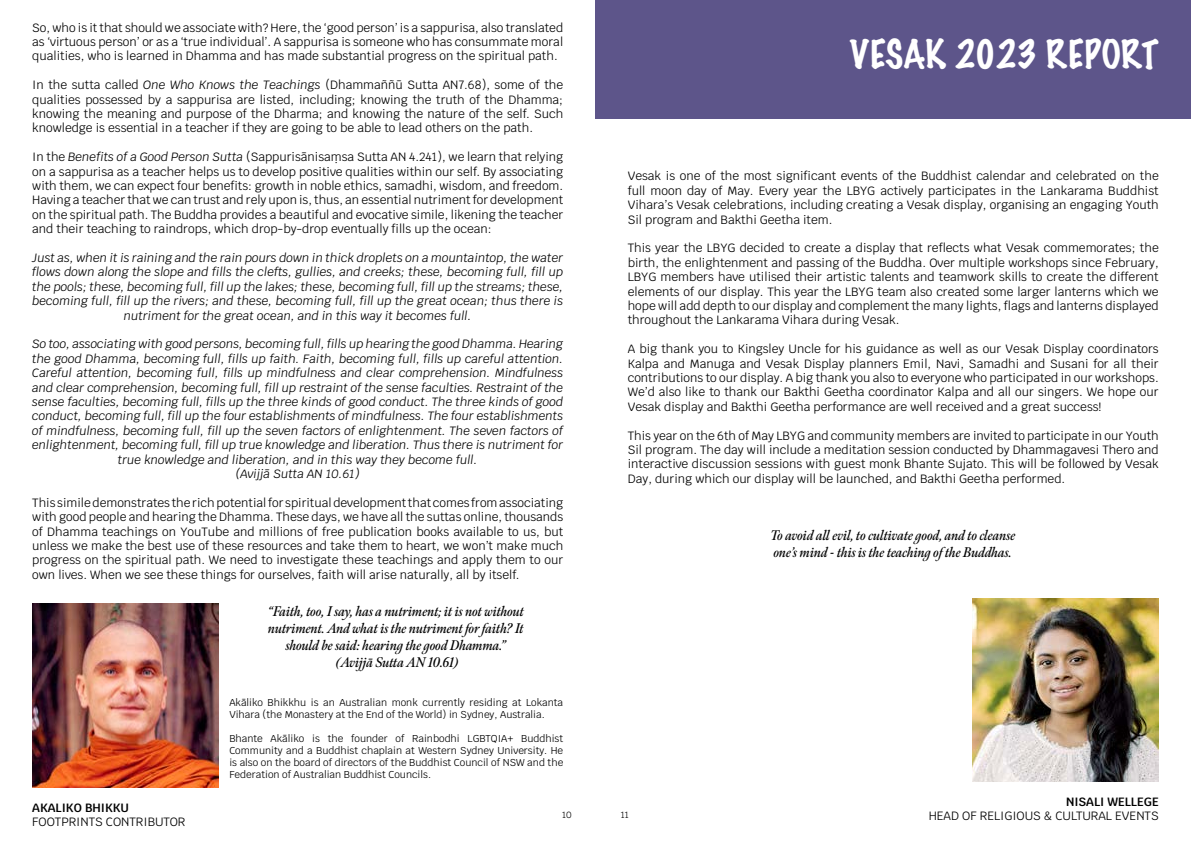
<style>
.page{position:relative;width:1191px;height:842px;background:#fff}
.page>*{position:absolute;margin:0;border:0;box-sizing:border-box;transform-origin:0 0}
.t1{font:100 36px "Marker Felt";color:#fff}
.t2{font:italic 600 14px/16.8px "Meno Display Condensed";color:#000;text-align:center}
.t3{font:12px/14.4px "Krub";color:#000;text-align:justify}
.t4{font:italic 12px/14.4px "Krub";color:#000;text-align:center}
.t5{font:600 12px "Krub";color:#000}
.t6{font:10px/12px "Krub";color:#000}
.t7{font:9px "Krub";color:#000}
.s1{font-style:italic}
</style>
<div class="page">
<div style="left:595px;top:0;width:596px;height:119px;background:#5d558a"></div>
<img style="left:32px;top:604px;width:186px;height:183px">
<img style="left:972px;top:598px;width:186px;height:184px">
<p class="t3" style="left:32px;top:20px;width:532px">So, who is it that should we associate with? Here, the ‘good person’ is a sappurisa, also translated as ‘virtuous person’ or as a ‘true individual’. A sappurisa is someone who has consummate moral qualities, who is learned in Dhamma and has made substantial progress on the spiritual path.</p>
<p class="t3" style="left:32px;top:78px;width:532px">In the sutta called <span class="s1">One Who Knows the Teachings</span> (Dhammaññū Sutta AN7.68), some of the qualities possessed by a sappurisa are listed, including; knowing the truth of the Dhamma; knowing the meaning and purpose of the Dharma; and knowing the nature of the self. Such knowledge is essential in a teacher if they are going to be able to lead others on the path.</p>
<p class="t3" style="left:32px;top:150px;width:532px">In the <span class="s1">Benefits of a Good Person Sutta</span> (Sappurisānisaṃsa Sutta AN 4.241), we learn that relying on a sappurisa as a teacher helps us to develop positive qualities within our self. By associating with them, we can expect four benefits: growth in noble ethics, samadhi, wisdom, and freedom.<br>Having a teacher that we can trust and rely upon is, thus, an essential nutriment for development on the spiritual path. The Buddha provides a beautiful and evocative simile, likening the teacher and their teaching to raindrops, which drop-by-drop eventually fills up the ocean:</p>
<p class="t4" style="left:32px;top:251px;width:532px">Just as, when it is raining and the rain pours down in thick droplets on a mountaintop, the water flows down along the slope and fills the clefts, gullies, and creeks; these, becoming full, fill up the pools; these, becoming full, fill up the lakes; these, becoming full, fill up the streams; these, becoming full, fill up the rivers; and these, becoming full, fill up the great ocean; thus there is nutriment for the great ocean, and in this way it becomes full.</p>
<p class="t4" style="left:32px;top:337px;width:532px">So too, associating with good persons, becoming full, fills up hearing the good Dhamma. Hearing the good Dhamma, becoming full, fills up faith. Faith, becoming full, fills up careful attention.<br>Careful attention, becoming full, fills up mindfulness and clear comprehension. Mindfulness and clear comprehension, becoming full, fill up restraint of the sense faculties. Restraint of the sense faculties, becoming full, fills up the three kinds of good conduct. The three kinds of good conduct, becoming full, fill up the four establishments of mindfulness. The four establishments of mindfulness, becoming full, fill up the seven factors of enlightenment. The seven factors of enlightenment, becoming full, fill up true knowledge and liberation. Thus there is nutriment for true knowledge and liberation, and in this way they become full.<br>(Avijjā Sutta AN 10.61)</p>
<p class="t3" style="left:32px;top:495px;width:532px">This simile demonstrates the rich potential for spiritual development that comes from associating with good people and hearing the Dhamma. These days, we have all the suttas online, thousands of Dhamma teachings on YouTube and millions of free publication books available to us, but unless we make the best use of these resources and take them to heart, we won’t make much progress on the spiritual path. We need to investigate these teachings and apply them to our own lives. When we see these things for ourselves, faith will arise naturally, all by itself.</p>
<p class="t2" style="left:268px;top:603px;width:257px">“Faith, too, I say, has a nutriment; it is not without nutriment. And what is the nutriment for faith? It should be said: hearing the good Dhamma.” (Avijjā Sutta AN 10.61)</p>
<p class="t5" style="left:32px;top:800px;width:98px">AKALIKO BHIKKU</p>
<p class="t3" style="left:32px;top:814px;width:155px">FOOTPRINTS CONTRIBUTOR</p>
<p class="t6" style="left:229px;top:696px;width:335px">Akāliko Bhikkhu is an Australian monk currently residing at Lokanta<br>Vihara (the Monastery at the End of the World) in Sydney, Australia.</p>
<p class="t6" style="left:229px;top:732px;width:335px;text-align:justify">Bhante Akāliko is the founder of Rainbodhi LGBTQIA+ Buddhist Community and a Buddhist chaplain at Western Sydney University. He is also on the board of directors of the Buddhist Council of NSW and the Federation of Australian Buddhist Councils.</p>
<p class="t7" style="left:562px;top:807px;width:11px">10</p>
<h1 class="t1" style="left:850px;top:26px;width:310px">VESAK 2023 REPORT</h1>
<p class="t3" style="left:628px;top:169px;width:532px">Vesak is one of the most significant events of the Buddhist calendar and celebrated on the full moon day of May. Every year the LBYG actively participates in the Lankarama Buddhist Vihara’s Vesak celebrations, including creating a Vesak display, organising an engaging Youth Sil program and Bakthi Geetha item.</p>
<p class="t3" style="left:628px;top:241px;width:532px">This year the LBYG decided to create a display that reflects what Vesak commemorates; the birth, the enlightenment and passing of the Buddha. Over multiple workshops since February, LBYG members have utilised their artistic talents and teamwork skills to create the different elements of our display. This year the LBYG team also created some larger lanterns which we hope will add depth to our display and complement the many lights, flags and lanterns displayed throughout the Lankarama Vihara during Vesak.</p>
<p class="t3" style="left:628px;top:342px;width:532px">A big thank you to Kingsley Uncle for his guidance as well as our Vesak Display coordinators Kalpa and Manuga and Vesak Display planners Emil, Navi, Samadhi and Susani for all their contributions to our display. A big thank you also to everyone who participated in our workshops.<br>We’d also like to thank our Bakthi Geetha coordinator Kalpa and all our singers. We hope our Vesak display and Bakthi Geetha performance are well received and a great success!</p>
<p class="t3" style="left:628px;top:428px;width:532px">This year on the 6th of May LBYG and community members are invited to participate in our Youth Sil program. The day will include a meditation session conducted by Dhammagavesi Thero and interactive discussion sessions with guest monk Bhante Sujato. This will be followed by Vesak Day, during which our display will be launched, and Bakthi Geetha performed.</p>
<p class="t2" style="left:770px;top:527px;width:246px;text-align:left">To avoid all evil, to cultivate good, and to cleanse one’s mind - this is the teaching of the Buddhas.</p>
<p class="t5" style="left:1066px;top:795px;width:94px">NISALI WELLEGE</p>
<p class="t7" style="left:620px;top:807px;width:10px">11</p>
<p class="t3" style="left:928px;top:809px;width:231px">HEAD OF RELIGIOUS &amp; CULTURAL EVENTS</p>
</div>
